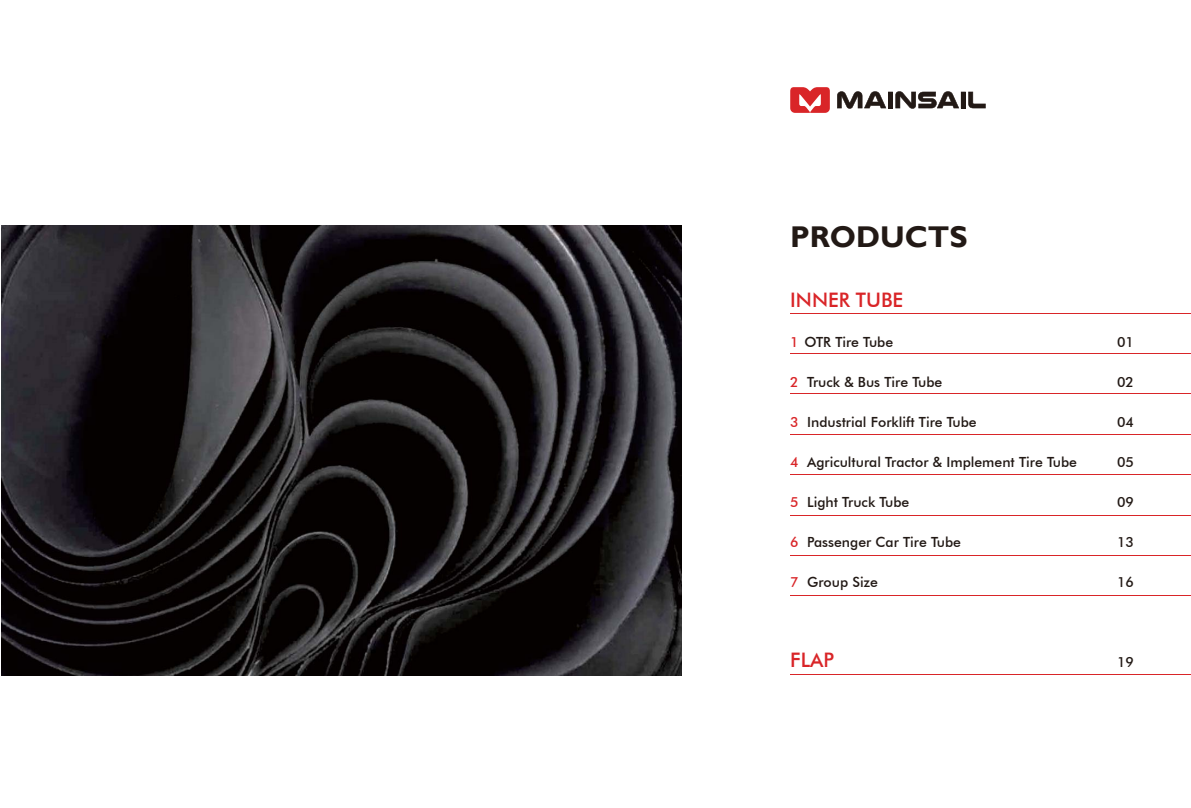
<style>
.page{position:relative;width:1191px;height:808px;background:#fff}
.page>*{position:absolute;margin:0;border:0;box-sizing:border-box;transform-origin:0 0}
.t1{font:700 30px "Gill Sans";color:#221915}
.t2{font:500 20px "Futura BT";color:#d92528}
.t3{font:500 14px "Futura BT";color:#221915}
.s1{color:#d92528}
</style>
<div class="page">
<hr style="left:790px;top:313px;width:401px;height:1px;background:#d92528">
<hr style="left:790px;top:353px;width:401px;height:1px;background:#d92528">
<hr style="left:790px;top:394px;width:401px;height:1px;background:#d92528">
<hr style="left:790px;top:434px;width:401px;height:1px;background:#d92528">
<hr style="left:790px;top:474px;width:401px;height:1px;background:#d92528">
<hr style="left:790px;top:515px;width:401px;height:1px;background:#d92528">
<hr style="left:790px;top:555px;width:401px;height:1px;background:#d92528">
<hr style="left:790px;top:596px;width:401px;height:1px;background:#d92528">
<hr style="left:790px;top:674px;width:401px;height:1px;background:#d92528">
<img style="left:1px;top:225px;width:680px;height:450px">
<svg style="left:837px;top:91px;width:148px;height:18px"></svg>
<svg style="left:790px;top:87px;width:40px;height:26px"></svg>
<h1 class="t1" style="left:790px;top:219px;width:179px">PRODUCTS</h1>
<h2 class="t2" style="left:790px;top:288px;width:114px">INNER TUBE</h2>
<p class="t3" style="left:790px;top:334px;width:104px"><span class="s1">1</span> OTR Tire Tube</p>
<p class="t3" style="left:790px;top:374px;width:154px"><span class="s1">2</span> Truck &amp; Bus Tire Tube</p>
<p class="t3" style="left:790px;top:414px;width:188px"><span class="s1">3</span> Industrial Forklift Tire Tube</p>
<p class="t3" style="left:790px;top:454px;width:288px"><span class="s1">4</span> Agricultural Tractor &amp; Implement Tire Tube</p>
<p class="t3" style="left:790px;top:494px;width:121px"><span class="s1">5</span> Light Truck Tube</p>
<p class="t3" style="left:790px;top:534px;width:172px"><span class="s1">6</span> Passenger Car Tire Tube</p>
<p class="t3" style="left:790px;top:574px;width:89px"><span class="s1">7</span> Group Size</p>
<h2 class="t2" style="left:790px;top:648px;width:45px">FLAP</h2>
<p class="t3" style="left:1117px;top:334px;width:18px">01</p>
<p class="t3" style="left:1117px;top:374px;width:18px">02</p>
<p class="t3" style="left:1117px;top:414px;width:18px">04</p>
<p class="t3" style="left:1117px;top:454px;width:18px">05</p>
<p class="t3" style="left:1117px;top:494px;width:18px">09</p>
<p class="t3" style="left:1117px;top:534px;width:18px">13</p>
<p class="t3" style="left:1117px;top:574px;width:18px">16</p>
<p class="t3" style="left:1117px;top:654px;width:18px">19</p>
</div>
